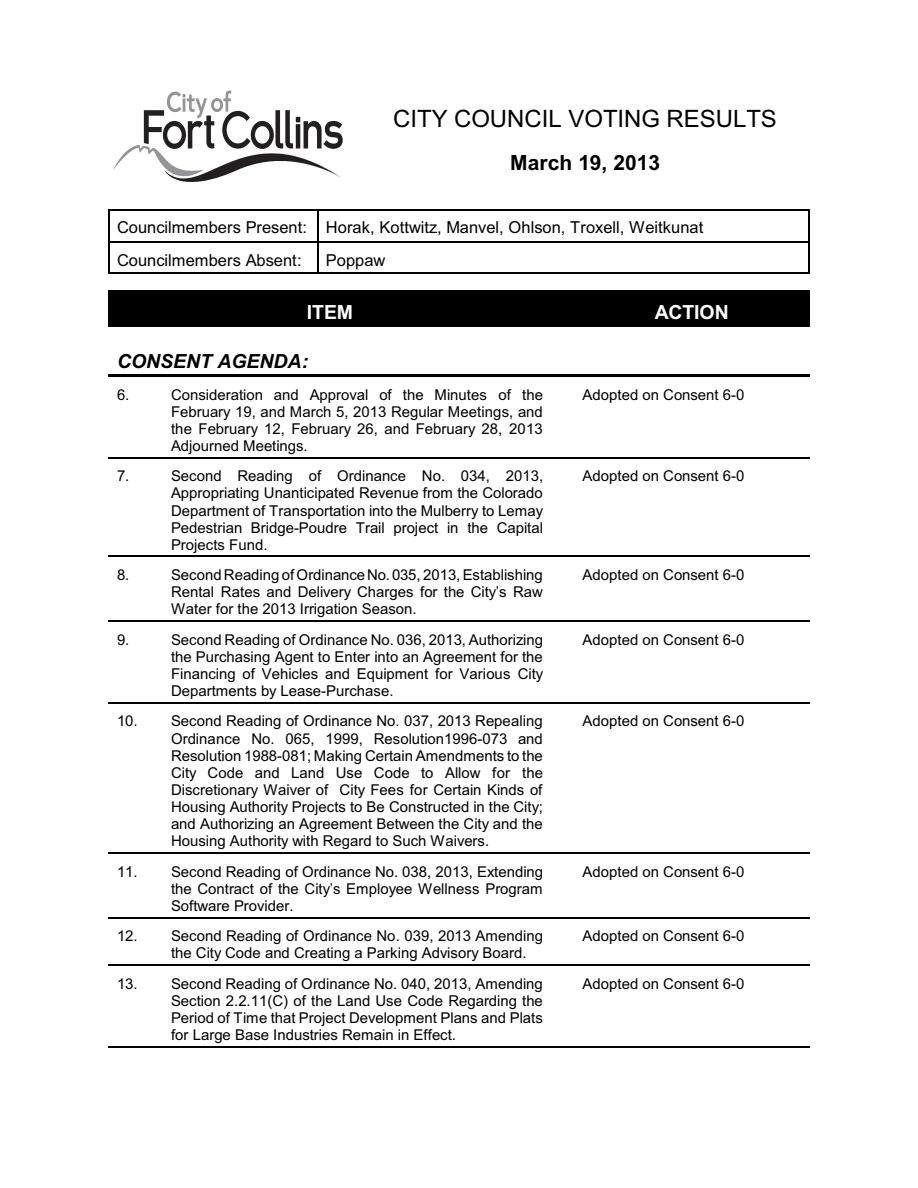
<style>
.page{position:relative;width:918px;height:1188px;background:#fff}
.page>*{position:absolute;margin:0;border:0;box-sizing:border-box;transform-origin:0 0}
.t1{font:24px "Arial";color:#000}
.t2{font:700 21px "Arial";color:#000}
.t3{font:italic 700 19.5px "Arial";color:#000}
.t4{font:700 19.5px "Arial";color:#fff}
.t5{font:16.5px/32.4px "Arial";color:#000}
.t6{font:15px/17.1px "Arial";color:#000;text-align:justify}
</style>
<div class="page">
<hr style="left:108px;top:209px;width:1px;height:32px;background:#000">
<hr style="left:108px;top:209px;width:209px;height:1px;background:#000">
<hr style="left:317px;top:209px;width:2px;height:32px;background:#000">
<hr style="left:809px;top:209px;width:1px;height:32px;background:#000">
<hr style="left:317px;top:209px;width:493px;height:1px;background:#000">
<hr style="left:108px;top:241px;width:1px;height:33px;background:#000">
<hr style="left:108px;top:241px;width:209px;height:2px;background:#000">
<hr style="left:108px;top:272px;width:209px;height:2px;background:#000">
<hr style="left:317px;top:241px;width:2px;height:33px;background:#000">
<hr style="left:809px;top:241px;width:1px;height:33px;background:#000">
<hr style="left:317px;top:241px;width:493px;height:2px;background:#000">
<hr style="left:317px;top:272px;width:493px;height:2px;background:#000">
<div style="left:108px;top:291px;width:466px;height:36px;background:#000"></div>
<div style="left:574px;top:291px;width:236px;height:36px;background:#000"></div>
<hr style="left:108px;top:374px;width:466px;height:3px;background:#000">
<hr style="left:574px;top:374px;width:236px;height:3px;background:#000">
<hr style="left:108px;top:457px;width:466px;height:1px;background:#000">
<hr style="left:574px;top:457px;width:236px;height:1px;background:#000">
<hr style="left:108px;top:556px;width:466px;height:1px;background:#000">
<hr style="left:574px;top:556px;width:236px;height:1px;background:#000">
<hr style="left:108px;top:620px;width:466px;height:2px;background:#000">
<hr style="left:574px;top:620px;width:236px;height:2px;background:#000">
<hr style="left:108px;top:702px;width:466px;height:1px;background:#000">
<hr style="left:574px;top:702px;width:236px;height:1px;background:#000">
<hr style="left:108px;top:852px;width:466px;height:2px;background:#000">
<hr style="left:574px;top:852px;width:236px;height:2px;background:#000">
<hr style="left:108px;top:917px;width:466px;height:1px;background:#000">
<hr style="left:574px;top:917px;width:236px;height:1px;background:#000">
<hr style="left:108px;top:964px;width:466px;height:2px;background:#000">
<hr style="left:574px;top:964px;width:236px;height:2px;background:#000">
<hr style="left:108px;top:1046px;width:466px;height:1px;background:#000">
<hr style="left:574px;top:1046px;width:236px;height:1px;background:#000">
<img style="left:113px;top:90px;width:230px;height:92px">
<h1 class="t1" style="left:393px;top:110px;width:385px">CITY COUNCIL VOTING RESULTS</h1>
<h2 class="t2" style="left:510px;top:155px;width:152px">March 19, 2013</h2>
<p class="t5" style="left:117px;top:213px;width:588px">Councilmembers Present: Horak, Kottwitz, Manvel, Ohlson, Troxell, Weitkunat<br>Councilmembers Absent:</p>
<p class="t5" style="left:326px;top:245px;width:61px">Poppaw</p>
<h3 class="t4" style="left:307px;top:304px;width:48px">ITEM</h3>
<h3 class="t4" style="left:655px;top:304px;width:75px">ACTION</h3>
<h3 class="t3" style="left:117px;top:354px;width:193px">CONSENT AGENDA:</h3>
<p class="t6" style="left:117px;top:387px;width:14px">6.</p>
<p class="t6" style="left:171px;top:387px;width:374px">Consideration and Approval of the Minutes of the February 19, and March 5, 2013 Regular Meetings, and the February 12, February 26, and February 28, 2013<br>Adjourned Meetings.</p>
<p class="t6" style="left:583px;top:387px;width:163px">Adopted on Consent 6-0</p>
<p class="t6" style="left:117px;top:469px;width:14px">7.</p>
<p class="t6" style="left:171px;top:469px;width:374px">Second Reading of Ordinance No. 034, 2013, Appropriating Unanticipated Revenue from the Colorado Department of Transportation into the Mulberry to Lemay Pedestrian Bridge-Poudre Trail project in the Capital Projects Fund.</p>
<p class="t6" style="left:583px;top:469px;width:163px">Adopted on Consent 6-0</p>
<p class="t6" style="left:117px;top:568px;width:14px">8.</p>
<p class="t6" style="left:171px;top:568px;width:373px">Second Reading of OrdinanceNo. 035, 2013, Establishing Rental Rates and Delivery Charges for the City’s Raw Water for the 2013 Irrigation Season.</p>
<p class="t6" style="left:583px;top:568px;width:163px">Adopted on Consent 6-0</p>
<p class="t6" style="left:117px;top:632px;width:14px">9.</p>
<p class="t6" style="left:171px;top:632px;width:374px">Second Reading of Ordinance No. 036, 2013, Authorizing the Purchasing Agent to Enter into an Agreement for the Financing of Vehicles and Equipment for Various City Departments by Lease-Purchase.</p>
<p class="t6" style="left:583px;top:632px;width:163px">Adopted on Consent 6-0</p>
<p class="t6" style="left:171px;top:714px;width:374px;text-indent:-54px">10. Second Reading of Ordinance No. 037, 2013 Repealing Ordinance No. 065, 1999, Resolution1996-073 and Resolution 1988-081; Making Certain Amendments to the City Code and Land Use Code to Allow for the Discretionary Waiver of City Fees for Certain Kinds of Housing Authority Projects to Be Constructed in the City; and Authorizing an Agreement Between the City and the Housing Authority with Regard to Such Waivers.</p>
<p class="t6" style="left:583px;top:714px;width:163px">Adopted on Consent 6-0</p>
<p class="t6" style="left:171px;top:864px;width:374px;text-indent:-54px">11. Second Reading of Ordinance No. 038, 2013, Extending the Contract of the City’s Employee Wellness Program Software Provider.</p>
<p class="t6" style="left:583px;top:864px;width:163px">Adopted on Consent 6-0</p>
<p class="t6" style="left:171px;top:929px;width:374px;text-indent:-54px">12. Second Reading of Ordinance No. 039, 2013 Amending the City Code and Creating a Parking Advisory Board.</p>
<p class="t6" style="left:583px;top:929px;width:163px">Adopted on Consent 6-0</p>
<p class="t6" style="left:171px;top:976px;width:373px;text-indent:-54px">13. Second Reading of Ordinance No. 040, 2013, Amending Section 2.2.11(C) of the Land Use Code Regarding the Period of Time that Project Development Plans and Plats for Large Base Industries Remain in Effect.</p>
<p class="t6" style="left:583px;top:976px;width:163px">Adopted on Consent 6-0</p>
</div>
